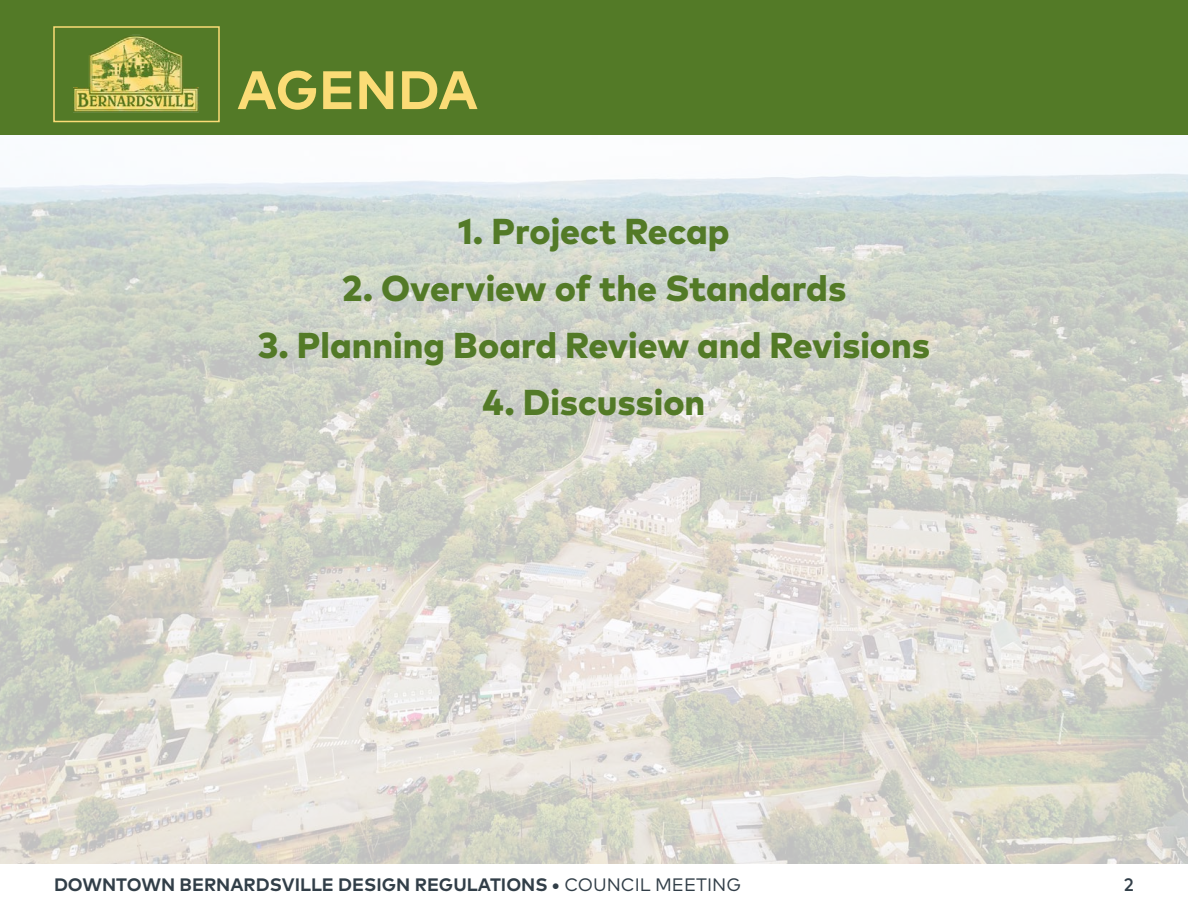
<style>
.page{position:relative;width:1188px;height:918px;background:#fff}
.page>*{position:absolute;margin:0;border:0;box-sizing:border-box;transform-origin:0 0}
.Heading_1{font:700 54px "Mark OT";letter-spacing:.005em;color:#fbdc76}
.Heading_2{font:800 36px "Mark OT";color:#537a27}
.t1{font:700 18px "Mark OT";color:#313e48}
.t2{font:500 18px "Mark OT";color:#313e48}
.s1{font-weight:400}
</style>
<div class="page">
<div style="left:0;top:0;width:1188px;height:135px;background:#537a27"></div>
<img style="left:74px;top:34px;width:125px;height:79px">
<div style="left:53px;top:26px;width:167px;height:96px;border:2px solid #fbdc76"></div>
<img style="left:0;top:168px;width:1188px;height:696px">
<p class="Heading_1" style="left:237px;top:55px;width:242px">AGENDA</p>
<p class="Heading_2" style="left:458px;top:208px;width:273px">1. Project Recap</p>
<p class="Heading_2" style="left:342px;top:265px;width:506px">2. Overview of the Standards</p>
<p class="Heading_2" style="left:258px;top:322px;width:674px">3. Planning Board Review and Revisions</p>
<p class="Heading_2" style="left:483px;top:378px;width:224px">4. Discussion</p>
<p class="t1" style="left:54px;top:873px;width:689px">DOWNTOWN BERNARDSVILLE DESIGN REGULATIONS • <span class="s1">COUNCIL MEETING</span></p>
<p class="t2" style="left:1124px;top:873px;width:12px">2</p>
</div>
